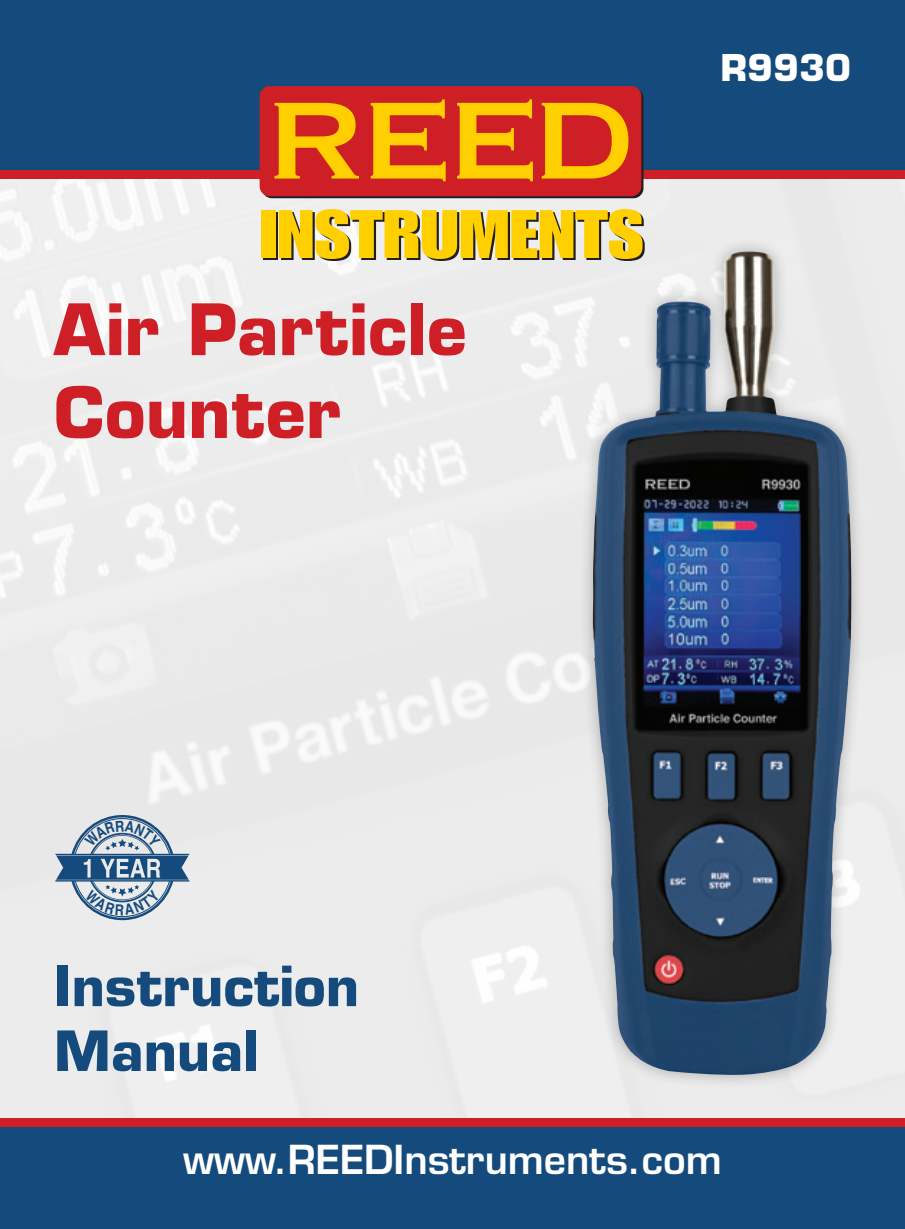
<style>
.page{position:relative;width:905px;height:1229px;background:#fff}
.page>*{position:absolute;margin:0;border:0;box-sizing:border-box;transform-origin:0 0}
.t1{font:700 69px/82.8px "Eurostile LT Std";letter-spacing:.005em;color:#cf1f26}
.t2{font:700 54px/64.8px "Eurostile LT Std";color:#144a7c}
.t3{font:600 39px "Eurostile LT Std";color:#fff}
.t4{font:700 36px "Eurostile LT Std";color:#fff}
</style>
<div class="page">
<div style="left:0;top:179px;width:904px;height:939px;background:#ececec"></div>
<div style="left:0;top:0;width:904px;height:170px;background:#144a7c"></div>
<div style="left:0;top:1122px;width:904px;height:106px;background:#144a7c"></div>
<div style="left:0;top:170px;width:904px;height:9px;background:#cf1f26"></div>
<div style="left:0;top:1118px;width:904px;height:8px;background:#cf1f26"></div>
<div style="left:579px;top:238px;width:286px;height:851px;background:#231f20;opacity:.3"></div>
<img style="left:592px;top:251px;width:259px;height:824px">
<svg style="left:262px;top:88px;width:381px;height:110px"></svg>
<svg style="left:263px;top:212px;width:15px;height:48px"></svg>
<div style="left:259px;top:86px;width:382px;height:110px;background:#cf1f26;border-radius:10px"></div>
<svg style="left:274px;top:103px;width:85px;height:75px"></svg>
<svg style="left:370px;top:99px;width:75px;height:82px"></svg>
<svg style="left:457px;top:99px;width:76px;height:82px"></svg>
<svg style="left:541px;top:103px;width:87px;height:75px"></svg>
<div style="left:261px;top:210px;width:14px;height:48px;background:#ffcf00"></div>
<svg style="left:279px;top:209px;width:365px;height:52px;background:#e2c137"></svg>
<hr style="left:55px;top:853px;width:134px;height:2px;background:#144a7c">
<hr style="left:55px;top:880px;width:134px;height:1px;background:#144a7c">
<svg style="left:84px;top:969px;width:16px;height:16px"></svg>
<svg style="left:134px;top:961px;width:27px;height:25px"></svg>
<div style="left:84px;top:1028px;width:69px;height:25px;background:#efeff0"></div>
<svg style="left:260px;top:968px;width:14px;height:15px"></svg>
<svg style="left:280px;top:959px;width:19px;height:13px"></svg>
<svg style="left:318px;top:970px;width:13px;height:12px"></svg>
<svg style="left:56px;top:815px;width:133px;height:105px;background:#a9b9c8"></svg>
<h1 class="t1" style="left:54px;top:288px;width:414px">Air Particle<br>Counter</h1>
<h2 class="t2" style="left:54px;top:953px;width:306px">Instruction<br>Manual</h2>
<p class="t4" style="left:720px;top:46px;width:132px">R9930</p>
<p class="t3" style="left:183px;top:1135px;width:540px">www.REEDInstruments.com</p>
</div>
